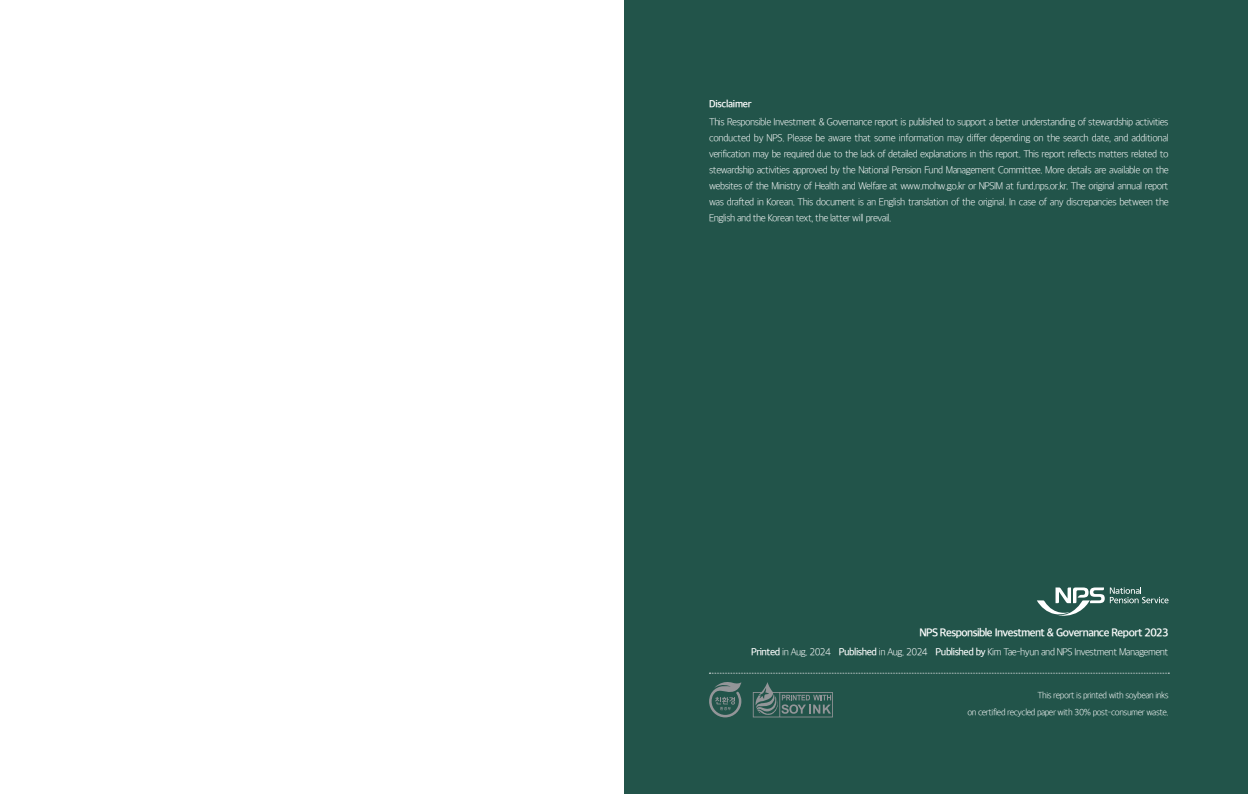
<style>
.page{position:relative;width:1248px;height:794px;background:#fff}
.page>*{position:absolute;margin:0;border:0;box-sizing:border-box;transform-origin:0 0}
.t1{font:11px "SD Gt Neob Uni e Sb";letter-spacing:-.05em;color:#fff;scale:.96 1}
.t2{font:10px/16px "SD Gt Neob Uni a Ul";letter-spacing:-.05em;color:#fff;text-align:justify;scale:.96 1}
.t3{font:10px "SD Gt Neob Uni e Sb";letter-spacing:-.03em;color:#fff;scale:.96 1}
.t4{font:9px/17px "SD Gt Neob Uni a Ul";letter-spacing:-.05em;color:#fff;text-align:right;scale:.96 1}
.s1{font-family:"SD Gt Neob Uni d Md"}
</style>
<div class="page">
<div style="left:624px;top:0;width:623px;height:794px;background:#22544a"></div>
<svg style="left:709px;top:673px;width:460px;height:1px"></svg>
<svg style="left:709px;top:682px;width:32px;height:35px"></svg>
<svg style="left:752px;top:682px;width:80px;height:35px"></svg>
<svg style="left:1037px;top:587px;width:131px;height:29px"></svg>
<p class="t3" style="left:709px;top:99px;width:46px">Disclaimer</p>
<p class="t2" style="left:709px;top:114px;width:480px">This Responsible Investment &amp; Governance report is published to support a better understanding of stewardship activities conducted by NPS. Please be aware that some information may differ depending on the search date, and additional verification may be required due to the lack of detailed explanations in this report. This report reflects matters related to stewardship activities approved by the National Pension Fund Management Committee. More details are available on the websites of the Ministry of Health and Welfare at www.mohw.go.kr or NPSIM at fund.nps.or.kr. The original annual report was drafted in Korean. This document is an English translation of the original. In case of any discrepancies between the English and the Korean text, the latter will prevail.</p>
<p class="t1" style="left:919px;top:627px;width:261px">NPS Responsible Investment &amp; Governance Report 2023</p>
<p class="t2" style="left:751px;top:644px;width:436px"><span class="s1">Printed</span> in Aug. 2024　<span class="s1">Published</span> in Aug. 2024　<span class="s1">Published by</span> Kim Tae-hyun and NPS Investment Management</p>
<p class="t4" style="left:967px;top:686px;width:211px">This report is printed with soybean inks<br>on certified recycled paper with 30% post-consumer waste.</p>
</div>
